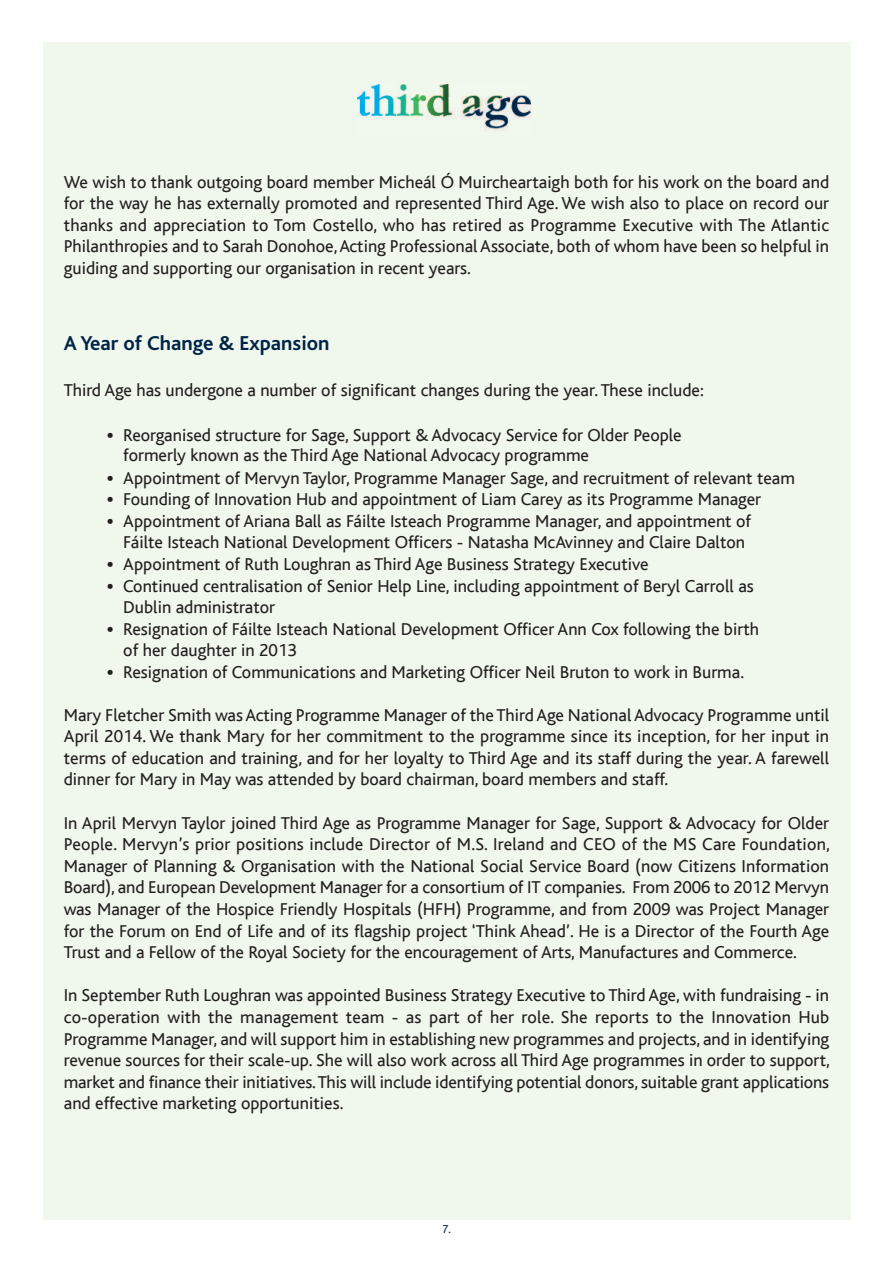
<style>
.page{position:relative;width:893px;height:1263px;background:#fff}
.page>*{position:absolute;margin:0;border:0;box-sizing:border-box;transform-origin:0 0}
.t1{font:700 21px "Bliss";color:#002447}
.t2{font:18px/21.6px "Bliss";color:#231f20;text-align:justify}
.t3{font:12px "Bliss";color:#002447}
.s1{font-family:"PT Serif"}
</style>
<div class="page">
<div style="left:43px;top:43px;width:807px;height:1177px;background:#f0f7ed"></div>
<img style="left:358px;top:85px;width:173px;height:46px">
<p class="t2" style="left:64px;top:171px;width:767px">We wish to thank outgoing board member Micheál Ó Muircheartaigh both for his work on the board and for the way he has externally promoted and represented Third Age. We wish also to place on record our thanks and appreciation to Tom Costello, who has retired as Programme Executive with The Atlantic Philanthropies and to Sarah Donohoe,Acting ProfessionalAssociate, both of whom have been so helpful in guiding and supporting our organisation in recent years.</p>
<p class="t1" style="left:64px;top:336px;width:267px">A Year of Change &amp; Expansion</p>
<p class="t2" style="left:64px;top:379px;width:641px">Third Age has undergone a number of significant changes during the year. These include:</p>
<p class="t2" style="left:123px;top:424px;width:560px;line-height:20.7px;text-indent:-17px"><span class="s1">•</span> Reorganised structure for Sage, Support &amp; Advocacy Service for Older People formerly known as the Third Age National Advocacy programme</p>
<p class="t2" style="left:106px;top:467px;width:690px"><span class="s1">•</span> Appointment of Mervyn Taylor, Programme Manager Sage, and recruitment of relevant team</p>
<p class="t2" style="left:106px;top:488px;width:656px"><span class="s1">•</span> Founding of Innovation Hub and appointment of Liam Carey as its Programme Manager</p>
<p class="t2" style="left:123px;top:510px;width:629px;line-height:20.7px;text-indent:-17px"><span class="s1">•</span> Appointment of Ariana Ball as Fáilte Isteach Programme Manager, and appointment of<br>Fáilte Isteach National Development Officers - Natasha McAvinney and Claire Dalton</p>
<p class="t2" style="left:106px;top:553px;width:544px"><span class="s1">•</span> Appointment of Ruth Loughran as Third Age Business Strategy Executive</p>
<p class="t2" style="left:123px;top:575px;width:632px;line-height:20.7px;text-indent:-17px"><span class="s1">•</span> Continued centralisation of Senior Help Line, including appointment of Beryl Carroll as<br>Dublin administrator</p>
<p class="t2" style="left:123px;top:618px;width:637px;line-height:20.7px;text-indent:-17px"><span class="s1">•</span> Resignation of Fáilte Isteach National Development Officer Ann Cox following the birth of her daughter in 2013</p>
<p class="t2" style="left:106px;top:661px;width:639px"><span class="s1">•</span> Resignation of Communications and Marketing Officer Neil Bruton to work in Burma.</p>
<p class="t2" style="left:64px;top:703px;width:767px">Mary Fletcher Smith wasActing Programme Manager of the ThirdAge NationalAdvocacy Programme until April 2014. We thank Mary for her commitment to the programme since its inception, for her input in terms of education and training, and for her loyalty to Third Age and its staff during the year. A farewell dinner for Mary in May was attended by board chairman, board members and staff.</p>
<p class="t2" style="left:64px;top:811px;width:768px">In April Mervyn Taylor joined Third Age as Programme Manager for Sage, Support &amp; Advocacy for Older People. Mervyn’s prior positions include Director of M.S. Ireland and CEO of the MS Care Foundation, Manager of Planning &amp; Organisation with the National Social Service Board (now Citizens Information Board), and European Development Manager for a consortium of IT companies. From 2006 to 2012 Mervyn was Manager of the Hospice Friendly Hospitals (HFH) Programme, and from 2009 was Project Manager for the Forum on End of Life and of its flagship project ‘Think Ahead’. He is a Director of the Fourth Age Trust and a Fellow of the Royal Society for the encouragement of Arts, Manufactures and Commerce.</p>
<p class="t2" style="left:64px;top:984px;width:768px">In September Ruth Loughran was appointed Business Strategy Executive to Third Age, with fundraising - in co-operation with the management team - as part of her role. She reports to the Innovation Hub Programme Manager, and will support him in establishing new programmes and projects, and in identifying revenue sources for their scale-up. She will also work across all Third Age programmes in order to support, market and finance their initiatives.This will include identifying potential donors, suitable grant applications and effective marketing opportunities.</p>
<p class="t3" style="left:442px;top:1222px;width:10px">7.</p>
</div>
